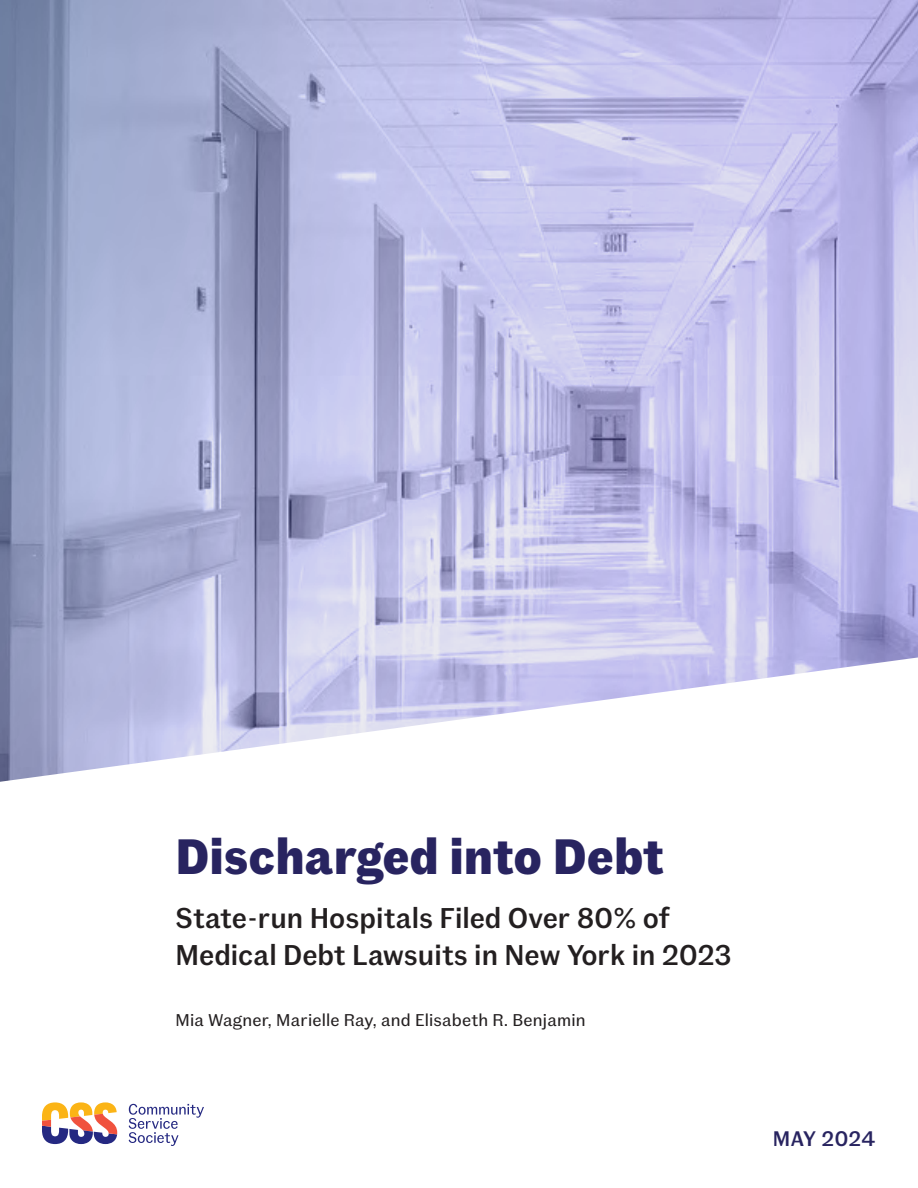
<style>
.page{position:relative;width:918px;height:1188px;background:#fff}
.page>*{position:absolute;margin:0;border:0;box-sizing:border-box;transform-origin:0 0}
.t1{font:700 49.5px "Fann Grotesque";color:#282460}
.t2{font:500 28.5px/37.5px "Fann Grotesque";color:#231f20}
.t3{font:500 21px "Fann Grotesque";color:#282460}
.TOC_Acknowledgements{font:16.95px "Fann Grotesque";letter-spacing:.01em;color:#231f20}
</style>
<div class="page">
<img style="left:0;top:0;width:918px;height:654px">
<svg style="left:0;top:654px;width:918px;height:491px"></svg>
<svg style="left:42px;top:1102px;width:75px;height:42px"></svg>
<svg style="left:129px;top:1104px;width:75px;height:42px"></svg>
<p class="t1" style="left:176px;top:827px;width:490px">Discharged into Debt</p>
<p class="t2" style="left:176px;top:900px;width:558px">State-run Hospitals Filed Over 80% of<br>Medical Debt Lawsuits in New York in 2023</p>
<p class="TOC_Acknowledgements" style="left:176px;top:1010px;width:412px">Mia Wagner, Marielle Ray, and Elisabeth R. Benjamin</p>
<p class="t3" style="left:773px;top:1126px;width:105px">MAY 2024</p>
</div>
